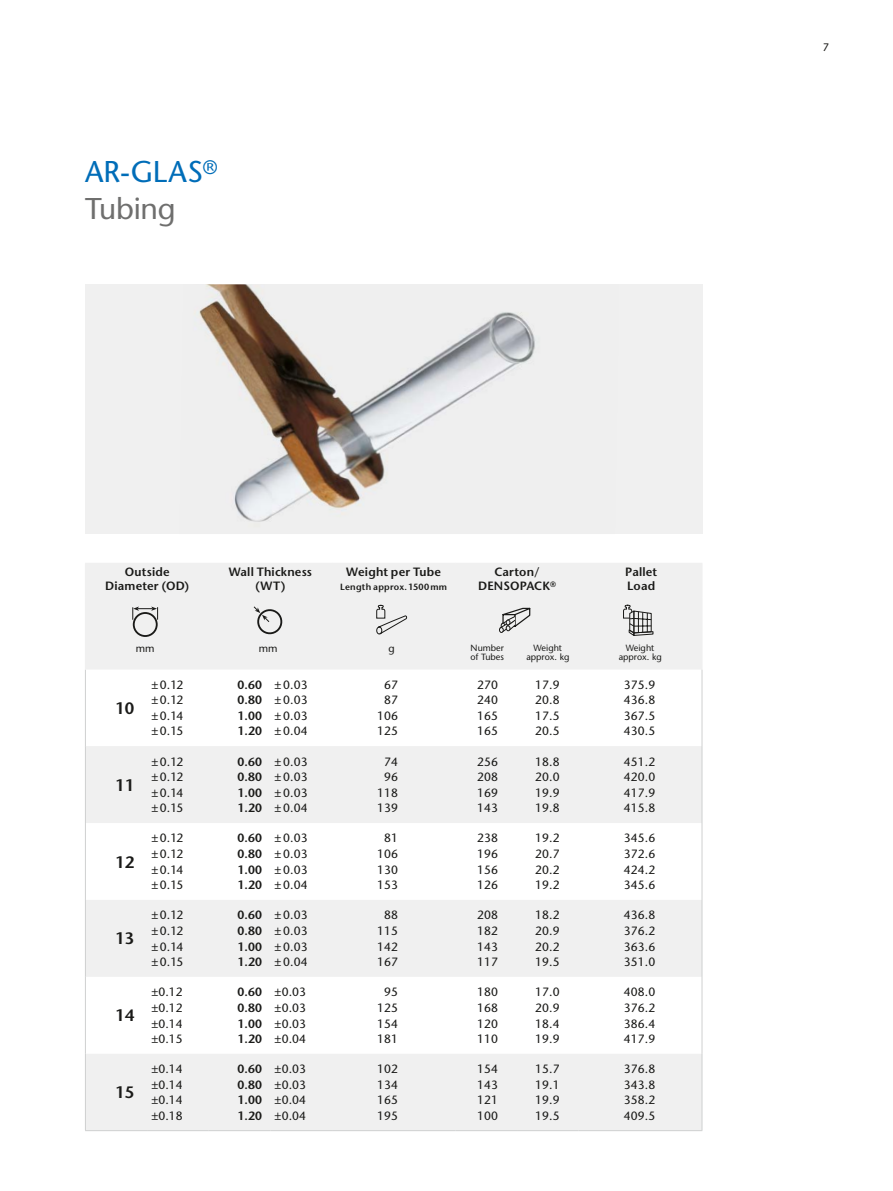
<style>
.page{position:relative;width:893px;height:1191px;background:#fff}
.page>*{position:absolute;margin:0;border:0;box-sizing:border-box;transform-origin:0 0}
.t1{font:500 30px/37.5px "Stone Sans Std";letter-spacing:-.005em;color:#006db8}
.t2{font:600 16.5px "Stone Sans Std";letter-spacing:.01em;color:#1a1a18}
.t3{font:500 12px/15.6px "Stone Sans Std";letter-spacing:.01em;color:#1a1a18;text-align:justify}
.t4{font:600 12px/15.6px "Stone Sans Std";letter-spacing:.01em;color:#1a1a18;text-align:justify}
.t5{font:500 10.8px "Stone Sans Std";color:#1a1a18}
.t6{font:500 10.5px "Stone Sans Std";color:#1a1a18}
.t7{font:500 9px/9px "Stone Sans Std";color:#1a1a18;text-align:center}
.t8{font:600 9px "Stone Sans Std";letter-spacing:.025em;color:#1a1a18}
.s1{color:#6f6f6e}
</style>
<div class="page">
<div style="left:86px;top:564px;width:616px;height:105px;background:#f0f0f0"></div>
<svg style="left:86px;top:746px;width:616px;height:384px;fill:#f0f0f0"></svg>
<hr style="left:85px;top:669px;width:1px;height:77px;background:#cfd0d0">
<hr style="left:702px;top:669px;width:1px;height:77px;background:#cfd0d0">
<hr style="left:85px;top:746px;width:1px;height:77px;background:#cfd0d0">
<hr style="left:702px;top:746px;width:1px;height:77px;background:#cfd0d0">
<hr style="left:85px;top:823px;width:1px;height:77px;background:#cfd0d0">
<hr style="left:702px;top:823px;width:1px;height:77px;background:#cfd0d0">
<hr style="left:85px;top:900px;width:1px;height:76px;background:#cfd0d0">
<hr style="left:702px;top:900px;width:1px;height:76px;background:#cfd0d0">
<hr style="left:85px;top:976px;width:1px;height:77px;background:#cfd0d0">
<hr style="left:702px;top:976px;width:1px;height:77px;background:#cfd0d0">
<hr style="left:85px;top:1053px;width:1px;height:77px;background:#cfd0d0">
<hr style="left:702px;top:1053px;width:1px;height:77px;background:#cfd0d0">
<hr style="left:85px;top:563px;width:62px;height:1px;background:#f0f0f0">
<hr style="left:85px;top:563px;width:1px;height:34px;background:#f0f0f0">
<hr style="left:147px;top:563px;width:62px;height:1px;background:#f0f0f0">
<hr style="left:209px;top:563px;width:61px;height:1px;background:#f0f0f0">
<hr style="left:270px;top:563px;width:62px;height:1px;background:#f0f0f0">
<hr style="left:332px;top:563px;width:123px;height:1px;background:#f0f0f0">
<hr style="left:455px;top:563px;width:62px;height:1px;background:#f0f0f0">
<hr style="left:517px;top:563px;width:62px;height:1px;background:#f0f0f0">
<hr style="left:579px;top:563px;width:123px;height:1px;background:#f0f0f0">
<hr style="left:702px;top:563px;width:1px;height:34px;background:#f0f0f0">
<hr style="left:85px;top:597px;width:1px;height:47px;background:#f0f0f0">
<hr style="left:702px;top:597px;width:1px;height:47px;background:#f0f0f0">
<svg style="left:85px;top:644px;width:1px;height:25px"></svg>
<hr style="left:85px;top:1130px;width:62px;height:1px;background:#cfd0d0">
<hr style="left:147px;top:1130px;width:62px;height:1px;background:#cfd0d0">
<hr style="left:209px;top:1130px;width:61px;height:1px;background:#cfd0d0">
<hr style="left:270px;top:1130px;width:62px;height:1px;background:#cfd0d0">
<hr style="left:332px;top:1130px;width:123px;height:1px;background:#cfd0d0">
<hr style="left:455px;top:1130px;width:62px;height:1px;background:#cfd0d0">
<hr style="left:517px;top:1130px;width:62px;height:1px;background:#cfd0d0">
<hr style="left:579px;top:1130px;width:123px;height:1px;background:#cfd0d0">
<svg style="left:132px;top:606px;width:26px;height:14px"></svg>
<div style="left:133px;top:612px;width:25px;height:25px;border:2px solid #1a1a18;border-radius:50%"></div>
<svg style="left:253px;top:606px;width:32px;height:31px"></svg>
<svg style="left:376px;top:605px;width:31px;height:29px"></svg>
<svg style="left:499px;top:607px;width:32px;height:26px"></svg>
<svg style="left:623px;top:604px;width:31px;height:32px"></svg>
<div style="left:85px;top:284px;width:617px;height:250px;background:#f0f0f0"></div>
<img style="left:199px;top:284px;width:337px;height:238px">
<h1 class="t1" style="left:85px;top:152px;width:134px">AR-GLAS<sup>®<br></sup><span class="s1">Tubing</span></h1>
<p class="t4" style="left:105px;top:565px;width:86px;line-height:13.8px;text-align:center">Outside<br>Diameter (OD)</p>
<p class="t4" style="left:229px;top:565px;width:85px;line-height:13.8px;text-align:center">Wall Thickness (WT)</p>
<p class="t4" style="left:346px;top:564px;width:96px">Weight per Tube</p>
<p class="t8" style="left:340px;top:581px;width:108px">Length approx. 1500mm</p>
<p class="t4" style="left:478px;top:565px;width:79px;line-height:13.8px;text-align:center">Carton/<br>DENSOPACK<sup>®</sup></p>
<p class="t4" style="left:625px;top:565px;width:33px;line-height:13.8px">Pallet<br>Load</p>
<p class="t6" style="left:136px;top:642px;width:20px">mm</p>
<p class="t6" style="left:259px;top:642px;width:20px">mm</p>
<p class="t6" style="left:388px;top:642px;width:8px">g</p>
<p class="t7" style="left:471px;top:643px;width:35px;text-align:left">Number of Tubes</p>
<p class="t7" style="left:526px;top:643px;width:45px">Weight approx. kg</p>
<p class="t7" style="left:619px;top:643px;width:45px">Weight approx. kg</p>
<h2 class="t2" style="left:115px;top:698px;width:21px">10</h2>
<h2 class="t2" style="left:115px;top:775px;width:21px">11</h2>
<h2 class="t2" style="left:115px;top:852px;width:21px">12</h2>
<h2 class="t2" style="left:115px;top:928px;width:21px">13</h2>
<h2 class="t2" style="left:115px;top:1005px;width:21px">14</h2>
<h2 class="t2" style="left:115px;top:1082px;width:21px">15</h2>
<p class="t3" style="left:151px;top:676px;width:33px">± 0.12 ± 0.12 ± 0.14 ± 0.15</p>
<p class="t4" style="left:237px;top:676px;width:26px">0.60<br>0.80<br>1.00<br>1.20</p>
<p class="t3" style="left:275px;top:676px;width:35px">± 0.03 ± 0.03 ± 0.03 ± 0.04</p>
<p class="t3" style="left:377px;top:676px;width:22px;text-align:center">67<br>87<br>106<br>125</p>
<p class="t3" style="left:477px;top:676px;width:22px">270<br>240<br>165<br>165</p>
<p class="t3" style="left:535px;top:676px;width:26px">17.9<br>20.8<br>17.5<br>20.5</p>
<p class="t3" style="left:624px;top:676px;width:33px">375.9<br>436.8<br>367.5<br>430.5</p>
<p class="t3" style="left:151px;top:753px;width:33px">± 0.12 ± 0.12 ± 0.14 ± 0.15</p>
<p class="t4" style="left:237px;top:753px;width:26px">0.60<br>0.80<br>1.00<br>1.20</p>
<p class="t3" style="left:275px;top:753px;width:35px">± 0.03 ± 0.03 ± 0.03 ± 0.04</p>
<p class="t3" style="left:377px;top:753px;width:22px;text-align:center">74<br>96<br>118<br>139</p>
<p class="t3" style="left:477px;top:753px;width:22px">256<br>208<br>169<br>143</p>
<p class="t3" style="left:535px;top:753px;width:26px">18.8<br>20.0<br>19.9<br>19.8</p>
<p class="t3" style="left:624px;top:753px;width:33px">451.2<br>420.0<br>417.9<br>415.8</p>
<p class="t3" style="left:151px;top:830px;width:33px">± 0.12 ± 0.12 ± 0.14 ± 0.15</p>
<p class="t4" style="left:237px;top:830px;width:26px">0.60<br>0.80<br>1.00<br>1.20</p>
<p class="t3" style="left:275px;top:830px;width:35px">± 0.03 ± 0.03 ± 0.03 ± 0.04</p>
<p class="t3" style="left:377px;top:830px;width:22px;text-align:center">81<br>106<br>130<br>153</p>
<p class="t3" style="left:477px;top:830px;width:22px">238<br>196<br>156<br>126</p>
<p class="t3" style="left:535px;top:830px;width:26px">19.2<br>20.7<br>20.2<br>19.2</p>
<p class="t3" style="left:624px;top:830px;width:33px">345.6<br>372.6<br>424.2<br>345.6</p>
<p class="t3" style="left:151px;top:907px;width:33px">± 0.12 ± 0.12 ± 0.14 ± 0.15</p>
<p class="t4" style="left:237px;top:907px;width:26px">0.60<br>0.80<br>1.00<br>1.20</p>
<p class="t3" style="left:275px;top:907px;width:35px">± 0.03 ± 0.03 ± 0.03 ± 0.04</p>
<p class="t3" style="left:377px;top:907px;width:22px;text-align:center">88<br>115<br>142<br>167</p>
<p class="t3" style="left:477px;top:907px;width:22px">208<br>182<br>143<br>117</p>
<p class="t3" style="left:535px;top:907px;width:26px">18.2<br>20.9<br>20.2<br>19.5</p>
<p class="t3" style="left:624px;top:907px;width:33px">436.8<br>376.2<br>363.6<br>351.0</p>
<p class="t3" style="left:151px;top:984px;width:33px">±0.12 ±0.12 ±0.14 ±0.15</p>
<p class="t4" style="left:237px;top:984px;width:26px">0.60<br>0.80<br>1.00<br>1.20</p>
<p class="t3" style="left:275px;top:984px;width:33px">±0.03 ±0.03 ±0.03 ±0.04</p>
<p class="t3" style="left:377px;top:984px;width:22px;text-align:center">95<br>125<br>154<br>181</p>
<p class="t3" style="left:477px;top:984px;width:22px">180<br>168<br>120<br>110</p>
<p class="t3" style="left:535px;top:984px;width:26px">17.0<br>20.9<br>18.4<br>19.9</p>
<p class="t3" style="left:624px;top:984px;width:33px">408.0<br>376.2<br>386.4<br>417.9</p>
<p class="t3" style="left:151px;top:1061px;width:33px">±0.14 ±0.14 ±0.14 ±0.18</p>
<p class="t4" style="left:237px;top:1061px;width:26px">0.60<br>0.80<br>1.00<br>1.20</p>
<p class="t3" style="left:275px;top:1061px;width:33px">±0.03 ±0.03 ±0.04 ±0.04</p>
<p class="t3" style="left:377px;top:1061px;width:22px">102<br>134<br>165<br>195</p>
<p class="t3" style="left:477px;top:1061px;width:22px">154<br>143<br>121<br>100</p>
<p class="t3" style="left:535px;top:1061px;width:26px">15.7<br>19.1<br>19.9<br>19.5</p>
<p class="t3" style="left:624px;top:1061px;width:33px">376.8<br>343.8<br>358.2<br>409.5</p>
<p class="t5" style="left:823px;top:40px;width:8px">7</p>
</div>
